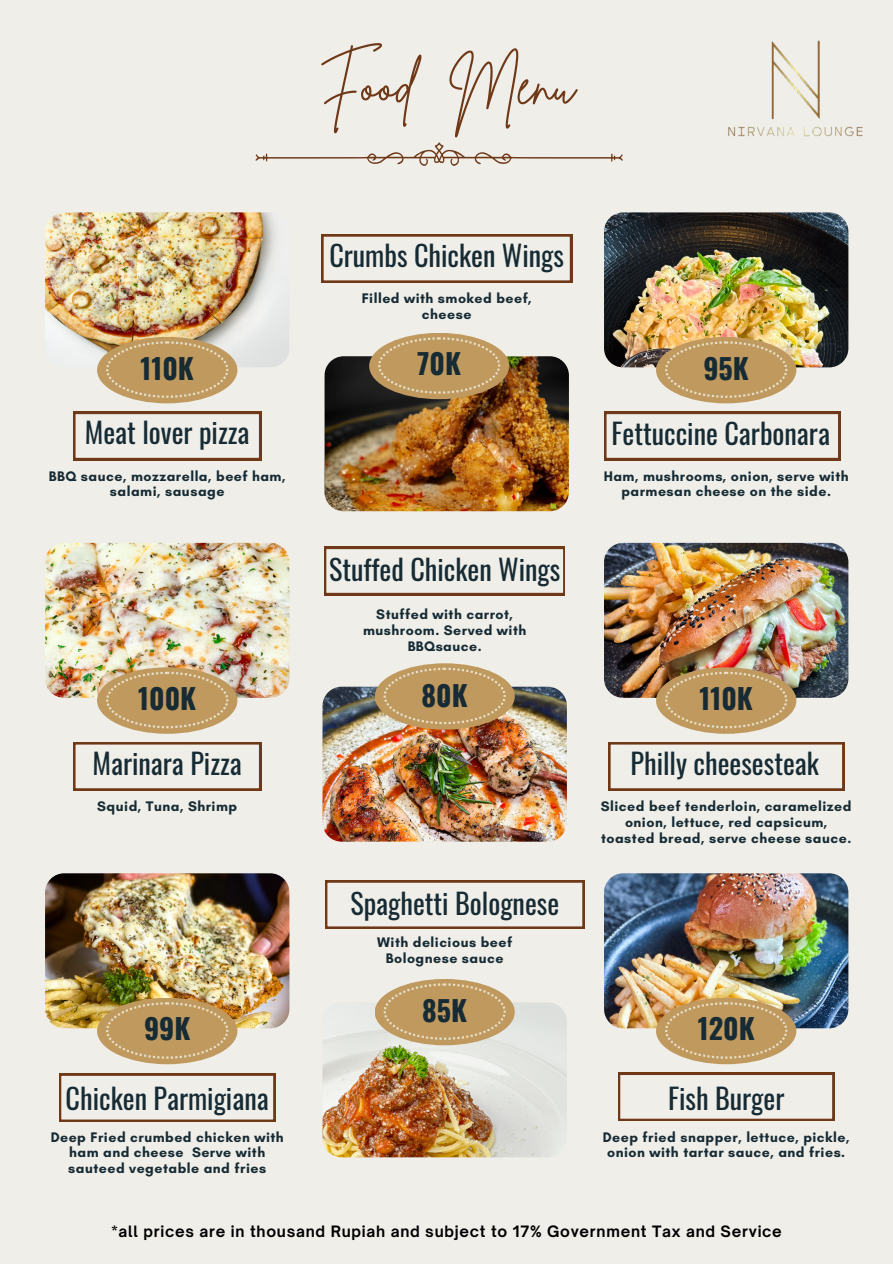
<style>
.page{position:relative;width:893px;height:1264px;background:#fff}
.page>*{position:absolute;margin:0;border:0;box-sizing:border-box;transform-origin:0 0}
.t1{font:55.5px "Brittany Signature";color:#6f3817}
.t2{font:28.2px "Oswald";color:#172b34}
.t3{font:700 28.2px "Oswald";color:#172b34}
.t4{font:21px "Cinzel";color:#172b34}
.t5{font:700 15px "Open Sauce One";letter-spacing:.05em;color:#000}
.t6{font:700 14.1px/15.8px "Glacial Indifference";letter-spacing:.035em;color:#172b34;text-align:center}
</style>
<div class="page">
<div style="left:0;top:0;width:892px;height:1263px;background:#efeee9"></div>
<img style="left:728px;top:40px;width:135px;height:97px">
<svg style="left:255px;top:142px;width:367px;height:24px"></svg>
<svg style="left:604px;top:412px;width:236px;height:48px"></svg>
<img style="left:604px;top:212px;width:244px;height:155px;border-radius:19px">
<div style="left:656px;top:337px;width:140px;height:66px;background:#c0995f;border-radius:50%"></div>
<svg style="left:665px;top:341px;width:122px;height:56px"></svg>
<img style="left:604px;top:543px;width:244px;height:155px;border-radius:19px">
<div style="left:656px;top:667px;width:140px;height:66px;background:#c0995f;border-radius:50%"></div>
<svg style="left:665px;top:671px;width:122px;height:57px"></svg>
<img style="left:604px;top:873px;width:244px;height:155px;border-radius:19px">
<div style="left:656px;top:997px;width:140px;height:67px;background:#c0995f;border-radius:50%"></div>
<svg style="left:665px;top:1002px;width:122px;height:56px"></svg>
<svg style="left:618px;top:1072px;width:216px;height:48px"></svg>
<svg style="left:73px;top:412px;width:188px;height:48px"></svg>
<img style="left:45px;top:212px;width:244px;height:155px;border-radius:19px">
<div style="left:97px;top:337px;width:140px;height:66px;background:#c0995f;border-radius:50%"></div>
<svg style="left:106px;top:341px;width:122px;height:56px"></svg>
<svg style="left:73px;top:742px;width:188px;height:48px"></svg>
<img style="left:45px;top:543px;width:244px;height:155px;border-radius:19px">
<div style="left:97px;top:667px;width:140px;height:66px;background:#c0995f;border-radius:50%"></div>
<svg style="left:106px;top:671px;width:122px;height:57px"></svg>
<img style="left:45px;top:873px;width:244px;height:155px;border-radius:19px">
<div style="left:97px;top:997px;width:140px;height:67px;background:#c0995f;border-radius:50%"></div>
<svg style="left:106px;top:1002px;width:122px;height:56px"></svg>
<svg style="left:59px;top:1073px;width:216px;height:48px"></svg>
<svg style="left:321px;top:234px;width:251px;height:48px"></svg>
<img style="left:322px;top:686px;width:245px;height:155px;border-radius:19px">
<div style="left:374px;top:663px;width:140px;height:66px;background:#c0995f;border-radius:50%"></div>
<svg style="left:383px;top:667px;width:122px;height:57px"></svg>
<img style="left:322px;top:1002px;width:245px;height:155px;border-radius:19px">
<div style="left:374px;top:978px;width:140px;height:67px;background:#c0995f;border-radius:50%"></div>
<svg style="left:383px;top:983px;width:122px;height:56px"></svg>
<img style="left:324px;top:356px;width:245px;height:155px;border-radius:19px">
<div style="left:369px;top:333px;width:140px;height:66px;background:#c0995f;border-radius:50%"></div>
<svg style="left:378px;top:337px;width:122px;height:56px"></svg>
<svg style="left:324px;top:547px;width:241px;height:48px"></svg>
<svg style="left:325px;top:880px;width:259px;height:48px"></svg>
<svg style="left:608px;top:742px;width:236px;height:48px"></svg>
<p class="t1" style="left:318px;top:49px;width:258px">Food Menu</p>
<h2 class="t2" style="left:329px;top:233px;width:236px">Crumbs Chicken Wings</h2>
<p class="t6" style="left:361px;top:290px;width:171px">Filled with smoked beef, cheese</p>
<p class="t3" style="left:140px;top:346px;width:55px">110K</p>
<h3 class="t4" style="left:165px;top:355px;width:5px">.</h3>
<p class="t3" style="left:417px;top:342px;width:45px">70K</p>
<p class="t4" style="left:437px;top:350px;width:5px">.</p>
<p class="t3" style="left:703px;top:346px;width:47px">95K</p>
<h1 class="t4" style="left:724px;top:355px;width:5px">.</h1>
<h2 class="t2" style="left:85px;top:411px;width:166px">Meat lover pizza</h2>
<h3 class="t6" style="left:49px;top:468px;width:238px">BBQ sauce, mozzarella, beef ham, salami, sausage</h3>
<p class="t2" style="left:611px;top:411px;width:220px">Fettuccine Carbonara</p>
<h2 class="t6" style="left:603px;top:468px;width:246px">Ham, mushrooms, onion, serve with parmesan cheese on the side.</h2>
<h2 class="t2" style="left:329px;top:547px;width:233px">Stuffed Chicken Wings</h2>
<h3 class="t6" style="left:363px;top:606px;width:165px">Stuffed with carrot, mushroom. Served with<br>BBQsauce.</h3>
<h3 class="t3" style="left:138px;top:676px;width:60px">100K</h3>
<p class="t4" style="left:165px;top:685px;width:5px">.</p>
<h2 class="t3" style="left:421px;top:673px;width:48px">80K</h2>
<p class="t4" style="left:443px;top:681px;width:5px">.</p>
<h2 class="t3" style="left:699px;top:676px;width:55px">110K</h2>
<p class="t4" style="left:724px;top:685px;width:5px">.</p>
<p class="t2" style="left:92px;top:741px;width:151px">Marinara Pizza</p>
<h3 class="t6" style="left:97px;top:798px;width:141px">Squid, Tuna, Shrimp</h3>
<p class="t2" style="left:630px;top:741px;width:190px">Philly cheesesteak</p>
<p class="t6" style="left:600px;top:798px;width:252px">Sliced beef tenderloin, caramelized onion, lettuce, red capsicum, toasted bread, serve cheese sauce.</p>
<h3 class="t2" style="left:350px;top:881px;width:210px">Spaghetti Bolognese</h3>
<h3 class="t6" style="left:377px;top:934px;width:136px">With delicious beef<br>Bolognese sauce</h3>
<p class="t3" style="left:144px;top:1006px;width:48px">99K</p>
<h3 class="t4" style="left:165px;top:1015px;width:5px">.</h3>
<p class="t3" style="left:422px;top:987px;width:46px">85K</p>
<p class="t4" style="left:443px;top:996px;width:5px">.</p>
<h2 class="t3" style="left:697px;top:1006px;width:58px">120K</h2>
<p class="t4" style="left:724px;top:1015px;width:5px">.</p>
<p class="t2" style="left:66px;top:1076px;width:205px">Chicken Parmigiana</p>
<h2 class="t6" style="left:51px;top:1128px;width:234px">Deep Fried crumbed chicken with ham and cheese Serve with sauteed vegetable and fries</h2>
<h2 class="t2" style="left:668px;top:1076px;width:118px">Fish Burger</h2>
<h3 class="t6" style="left:602px;top:1128px;width:248px">Deep fried snapper, lettuce, pickle, onion with tartar sauce, and fries.</h3>
<p class="t5" style="left:111px;top:1221px;width:671px">*all prices are in thousand Rupiah and subject to 17% Government Tax and Service</p>
</div>
